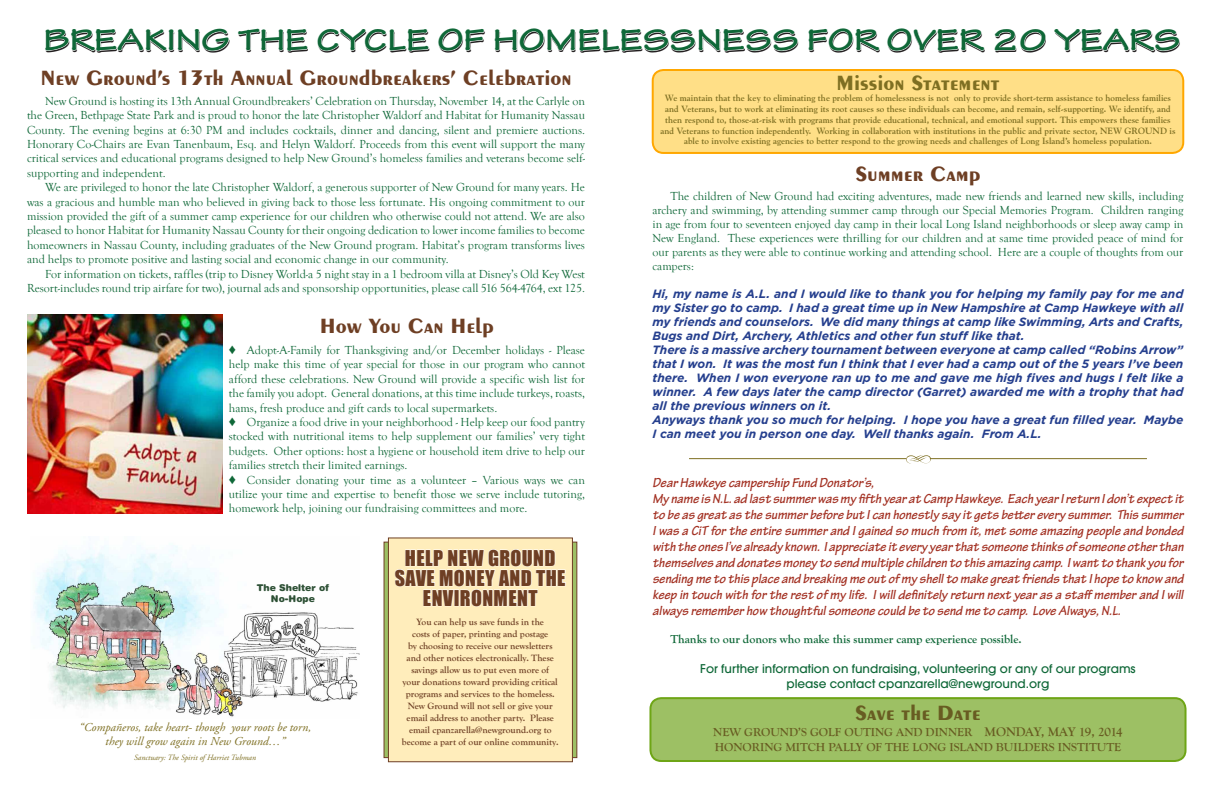
<style>
.page{position:relative;width:1224px;height:792px;background:#fff}
.page>*{position:absolute;margin:0;border:0;box-sizing:border-box;transform-origin:0 0}
.t1{font:700 expanded 32px "Tekton Pro";color:#0f6838}
.t2{font:700 22px "Peignot";color:#6e3f24}
.t3{font:700 22px "Peignot";color:#7e6f22}
.t4{font:700 22px "Peignot";color:#685c22}
.t5{font:20px/20px "Impact";letter-spacing:.02em;color:#6e3f24;text-align:center}
.t6{font:italic 700 14px/16px "Tekton Pro";color:#a33123}
.t7{font:12px/14.4px "Goudy Old Style T";color:#0f6838;text-align:justify}
.t8{font:italic 700 12px/14px "Gotham";color:#253f8e}
.t9{font:500 12px/14.4px "Avant Garde";color:#0f6838;text-align:center}
.t10{font:700 12px/14.4px "Goudy Old Style T";color:#685c22}
.t11{font:italic 12px/14.4px "Adobe Garamond";color:#7e6f22;text-align:center}
.t12{font:700 12px "Goudy Old Style T";color:#0f6838}
.t13{font:700 9.5px/12px "Goudy Old Style T";color:#6e3f24;text-align:center}
.t14{font:900 9.4px/11.2px "Helvetica Rounded";color:#2d5035;text-align:center}
.t15{font:700 9px/10.8px "Goudy";color:#7e6f22;text-align:center}
.t16{font:italic 8px "Adobe Garamond";color:#7e6f22}
.s1{font-size:13px}
</style>
<div class="page">
<div style="left:653px;top:70px;width:530px;height:83px;background:#ffdf87;border-radius:11px"></div>
<div style="left:652px;top:69px;width:532px;height:85px;border:2px solid #ffa700;border-radius:11px"></div>
<img style="left:27px;top:315px;width:195px;height:199px">
<img style="left:33px;top:544px;width:326px;height:173px">
<div style="left:650px;top:698px;width:536px;height:63px;background:#9dc064;border-radius:11px"></div>
<div style="left:649px;top:697px;width:538px;height:65px;border:2px solid #6ea516;border-radius:11px"></div>
<svg style="left:906px;top:455px;width:25px;height:8px"></svg>
<hr style="left:689px;top:458px;width:217px;height:1px;background:#7e6f22">
<hr style="left:930px;top:458px;width:217px;height:1px;background:#7e6f22">
<div style="left:384px;top:542px;width:193px;height:216px;background:#9dc064;border:1px solid #6e3f24"></div>
<div style="left:388px;top:537px;width:185px;height:225px;background:#ffedbb;border:1px solid #6e3f24"></div>
<svg style="left:395px;top:549px;width:171px;height:58px"></svg>
<h1 class="t1" style="left:43px;top:21px;width:1139px">BREAKING THE CYCLE OF HOMELESSNESS FOR OVER 20 YEARS</h1>
<h2 class="t2" style="left:40px;top:65px;width:533px">N ew Ground’s 13th Annual Groundbreakers’ Celebration</h2>
<p class="t7" style="left:27px;top:94px;width:560px;text-indent:18px">New Ground is hosting its 13th Annual Groundbreakers’ Celebration on Thursday, November 14, at the Carlyle on the Green, Bethpage State Park and is proud to honor the late Christopher Waldorf and Habitat for Humanity Nassau County. The evening begins at 6:30 PM and includes cocktails, dinner and dancing, silent and premiere auctions.<br>Honorary Co-Chairs are Evan Tanenbaum, Esq. and Helyn Waldorf. Proceeds from this event will support the many critical services and educational programs designed to help New Ground’s homeless families and veterans become self&shy;supporting and independent.</p>
<p class="t7" style="left:27px;top:180px;width:559px;text-indent:18px">We are privileged to honor the late Christopher Waldorf, a generous supporter of New Ground for many years. He was a gracious and humble man who believed in giving back to those less fortunate. His ongoing commitment to our mission provided the gift of a summer camp experience for our children who otherwise could not attend. We are also pleased to honor Habitat for Humanity Nassau County for their ongoing dedication to lower income families to become homeowners in Nassau County, including graduates of the New Ground program. Habitat’s program transforms lives and helps to promote positive and lasting social and economic change in our community.</p>
<p class="t7" style="left:27px;top:267px;width:560px;text-align:right">For information on tickets, raffles (trip to Disney World-a 5 night stay in a 1 bedroom villa at Disney’s Old Key West<br>Resort-includes round trip airfare for two), journal ads and sponsorship opportunities, please call 516 564-4764, ext 125.</p>
<h2 class="t2" style="left:320px;top:313px;width:176px">How You Can Help</h2>
<p class="t7" style="left:229px;top:343px;width:358px;text-align:left">♦ Adopt-A-Family for Thanksgiving and/or December holidays - Please help make this time of year special for those in our program who cannot afford these celebrations. New Ground will provide a specific wish list for the family you adopt. General donations, at this time include turkeys, roasts, hams, fresh produce and gift cards to local supermarkets.<br>♦ Organize a food drive in your neighborhood - Help keep our food pantry stocked with nutritional items to help supplement our families’ very tight budgets. Other options: host a hygiene or household item drive to help our families stretch their limited earnings.<br>♦ Consider donating your time as a volunteer – Various ways we can utilize your time and expertise to benefit those we serve include tutoring, homework help, joining our fundraising committees and more.</p>
<p class="t14" style="left:257px;top:581px;width:74px">The Shelter of<br>No-Hope</p>
<p class="t11" style="left:79px;top:720px;width:233px">“Compañeros, take heart- though your roots be torn, they will grow again in New Ground…”</p>
<p class="t16" style="left:134px;top:753px;width:123px">Sanctuary: The Spirit of Harriet Tubman</p>
<h3 class="t5" style="left:395px;top:547px;width:172px">HELP NEW GROUND<br>SAVE MONEY AND THE<br>ENVIRONMENT</h3>
<p class="t13" style="left:402px;top:616px;width:158px">You can help us save funds in the<br>costs of paper, printing and postage<br>by choosing to receive our newsletters and other notices electronically. These savings allow us to put even more of your donations toward providing critical programs and services to the homeless.<br>New Ground will not sell or give your email address to another party. Please email cpanzarella@newground.org to become a part of our online community.</p>
<h2 class="t3" style="left:837px;top:70px;width:164px">Mission Statement</h2>
<p class="t15" style="left:660px;top:93px;width:517px">We maintain that the key to eliminating the problem of homelessness is not only to provide short-term assistance to homeless families and Veterans, but to work at eliminating its root causes so these individuals can become, and remain, self-supporting. We identify, and then respond to, those-at-risk with programs that provide educational, technical, and emotional support. This empowers these families and Veterans to function independently. Working in collaboration with institutions in the public and private sector, NEW GROUND is able to involve existing agencies to better respond to the growing needs and challenges of Long Island’s homeless population.</p>
<h2 class="t2" style="left:855px;top:161px;width:127px">Summer Camp</h2>
<p class="t7" style="left:652px;top:189px;width:532px;line-height:14px;text-indent:18px">The children of New Ground had exciting adventures, made new friends and learned new skills, including archery and swimming, by attending summer camp through our Special Memories Program. Children ranging in age from four to seventeen enjoyed day camp in their local Long Island neighborhoods or sleep away camp in New England. These experiences were thrilling for our children and at same time provided peace of mind for our parents as they were able to continue working and attending school. Here are a couple of thoughts from our campers:</p>
<p class="t8" style="left:652px;top:287px;width:533px">Hi, my name is A.L. and I would like to thank you for helping my family pay for me and my Sister go to camp. I had a great time up in New Hampshire at Camp Hawkeye with all my friends and counselors. We did many things at camp like Swimming, Arts and Crafts, Bugs and Dirt, Archery, Athletics and other fun stuff like that.<br>There is a massive archery tournament between everyone at camp called “Robins Arrow” that I won. It was the most fun I think that I ever had a camp out of the 5 years I’ve been there. When I won everyone ran up to me and gave me high fives and hugs I felt like a winner. A few days later the camp director (Garret) awarded me with a trophy that had all the previous winners on it.<br>Anyways thank you so much for helping. I hope you have a great fun filled year. Maybe I can meet you in person one day. Well thanks again. From A.L.</p>
<p class="t6" style="left:652px;top:475px;width:533px">Dear Hawkeye campership Fund Donator’s,<br>My name is N.L. ad last summer was my fifth year at Camp Hawkeye. Each year I return I don’t expect it to be as great as the summer before but I can honestly say it gets better every summer. This summer I was a CiT for the entire summer and I gained so much from it, met some amazing people and bonded with the ones I’ve already known. I appreciate it every year that someone thinks of someone other than themselves and donates money to send multiple children to this amazing camp. I want to thank you for sending me to this place and breaking me out of my shell to make great friends that I hope to know and keep in touch with for the rest of my life. I will definitely return next year as a staff member and I will always remember how thoughtful someone could be to send me to camp. Love Always, N.L.</p>
<p class="t12" style="left:670px;top:633px;width:353px">Thanks to our donors who make this summer camp experience possible.</p>
<p class="t9" style="left:700px;top:662px;width:437px">For further information on fundraising, volunteering or any of our programs please contact cpanzarella@newground.org</p>
<h2 class="t4" style="left:855px;top:700px;width:127px">Save the Date</h2>
<p class="t10" style="left:713px;top:725px;width:411px">NEW GROUND’S GOLF OUTING AND DINNER <span class="s1">MONDAY, MAY 19, 2014<br></span>HONORING MITCH PALLY OF THE LONG ISLAND BUILDERS INSTITUTE</p>
</div>
